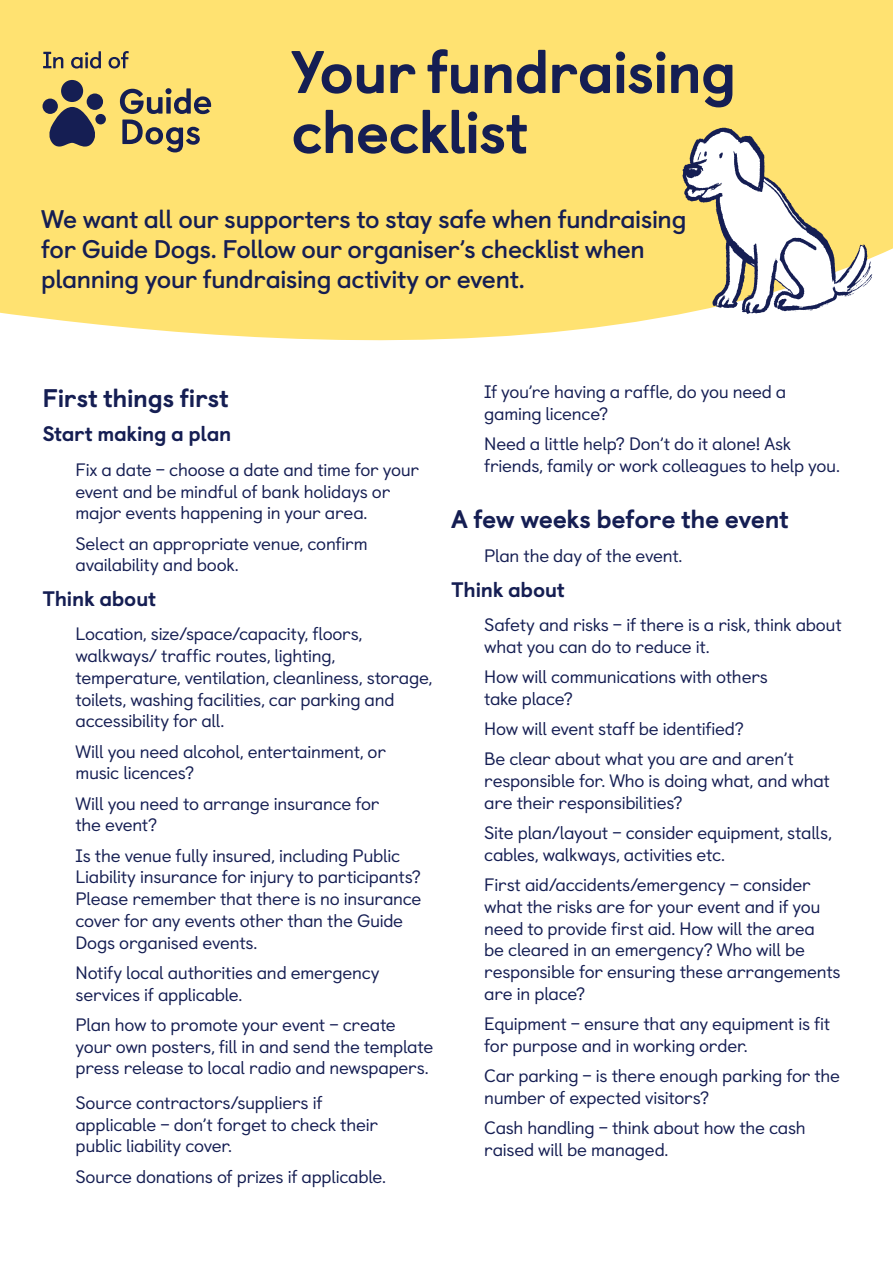
<style>
.page{position:relative;width:893px;height:1263px;background:#fff}
.page>*{position:absolute;margin:0;border:0;box-sizing:border-box;transform-origin:0 0}
.h1a{font:800 60px/60px "Castledown";letter-spacing:-.025em;color:#151e53}
.Body_text{font:700 25.5px/30px "Castledown";letter-spacing:-.015em;color:#151e53}
.Body_text-2{font:800 25.5px "Castledown";letter-spacing:-.015em;color:#151e53}
.Body_text-3{font:800 21px "Castledown";letter-spacing:-.015em;color:#151e53}
.Body_text-4{font:18px/21.8px "Castledown";letter-spacing:-.015em;color:#151e53}
</style>
<div class="page">
<div style="left:0;top:0;width:893px;height:341px;background:#ffe271"></div>
<svg style="left:43px;top:51px;width:86px;height:18px;background:#b9a868"></svg>
<svg style="left:120px;top:88px;width:91px;height:64px;background:#b4a367"></svg>
<div style="left:43px;top:99px;width:15px;height:15px;background:#151e53;border-radius:50%"></div>
<div style="left:61px;top:80px;width:22px;height:22px;background:#151e53;border-radius:50%"></div>
<div style="left:87px;top:93px;width:16px;height:17px;background:#151e53;border-radius:50%"></div>
<div style="left:95px;top:114px;width:11px;height:10px;background:#151e53;border-radius:50%"></div>
<svg style="left:48px;top:107px;width:48px;height:40px;background:#51505a"></svg>
<svg style="left:682px;top:128px;width:190px;height:186px"></svg>
<h1 class="h1a" style="left:291px;top:37px;width:447px">Your fundraising checklist</h1>
<p class="Body_text" style="left:41px;top:202px;width:647px">We want all our supporters to stay safe when fundraising for Guide Dogs. Follow our organiser’s checklist when planning your fundraising activity or event.</p>
<p class="Body_text-2" style="left:43px;top:377px;width:188px">First things first</p>
<p class="Body_text-3" style="left:43px;top:417px;width:191px">Start making a plan</p>
<p class="Body_text-4" style="left:76px;top:457px;width:345px">Fix a date – choose a date and time for your event and be mindful of bank holidays or major events happening in your area.</p>
<p class="Body_text-4" style="left:76px;top:531px;width:294px">Select an appropriate venue, confirm availability and book.</p>
<p class="Body_text-3" style="left:43px;top:581px;width:115px">Think about</p>
<p class="Body_text-4" style="left:76px;top:622px;width:358px">Location, size/space/capacity, floors, walkways/ traffic routes, lighting, temperature, ventilation, cleanliness, storage, toilets, washing facilities, car parking and accessibility for all.</p>
<p class="Body_text-4" style="left:76px;top:739px;width:312px">Will you need alcohol, entertainment, or music licences?</p>
<p class="Body_text-4" style="left:76px;top:791px;width:306px">Will you need to arrange insurance for the event?</p>
<p class="Body_text-4" style="left:76px;top:843px;width:347px">Is the venue fully insured, including Public Liability insurance for injury to participants?<br>Please remember that there is no insurance cover for any events other than the Guide Dogs organised events.</p>
<p class="Body_text-4" style="left:76px;top:960px;width:306px">Notify local authorities and emergency services if applicable.</p>
<p class="Body_text-4" style="left:76px;top:1012px;width:359px">Plan how to promote your event – create your own posters, fill in and send the template press release to local radio and newspapers.</p>
<p class="Body_text-4" style="left:76px;top:1090px;width:304px">Source contractors/suppliers if applicable – don’t forget to check their public liability cover.</p>
<p class="Body_text-4" style="left:76px;top:1164px;width:312px">Source donations of prizes if applicable.</p>
<p class="Body_text-4" style="left:484px;top:379px;width:304px">If you’re having a raffle, do you need a gaming licence?</p>
<p class="Body_text-4" style="left:484px;top:431px;width:357px">Need a little help? Don’t do it alone! Ask friends, family or work colleagues to help you.</p>
<p class="Body_text-2" style="left:451px;top:498px;width:339px">A few weeks before the event</p>
<p class="Body_text-4" style="left:484px;top:543px;width:200px">Plan the day of the event.</p>
<p class="Body_text-3" style="left:451px;top:572px;width:115px">Think about</p>
<p class="Body_text-4" style="left:484px;top:612px;width:359px">Safety and risks – if there is a risk, think about what you can do to reduce it.</p>
<p class="Body_text-4" style="left:484px;top:664px;width:285px">How will communications with others</p>
<p class="Body_text-4" style="left:484px;top:686px;width:90px">take place?</p>
<p class="Body_text-4" style="left:484px;top:716px;width:261px">How will event staff be identified?</p>
<p class="Body_text-4" style="left:484px;top:747px;width:347px">Be clear about what you are and aren’t responsible for. Who is doing what, and what are their responsibilities?</p>
<p class="Body_text-4" style="left:484px;top:820px;width:349px">Site plan/layout – consider equipment, stalls, cables, walkways, activities etc.</p>
<p class="Body_text-4" style="left:484px;top:872px;width:358px">First aid/accidents/emergency – consider what the risks are for your event and if you need to provide first aid. How will the area<br>be cleared in an emergency? Who will be responsible for ensuring these arrangements are in place?</p>
<p class="Body_text-4" style="left:484px;top:1011px;width:348px">Equipment – ensure that any equipment is fit for purpose and in working order.</p>
<p class="Body_text-4" style="left:484px;top:1063px;width:357px">Car parking – is there enough parking for the number of expected visitors?</p>
<p class="Body_text-4" style="left:484px;top:1115px;width:323px">Cash handling – think about how the cash raised will be managed.</p>
</div>
